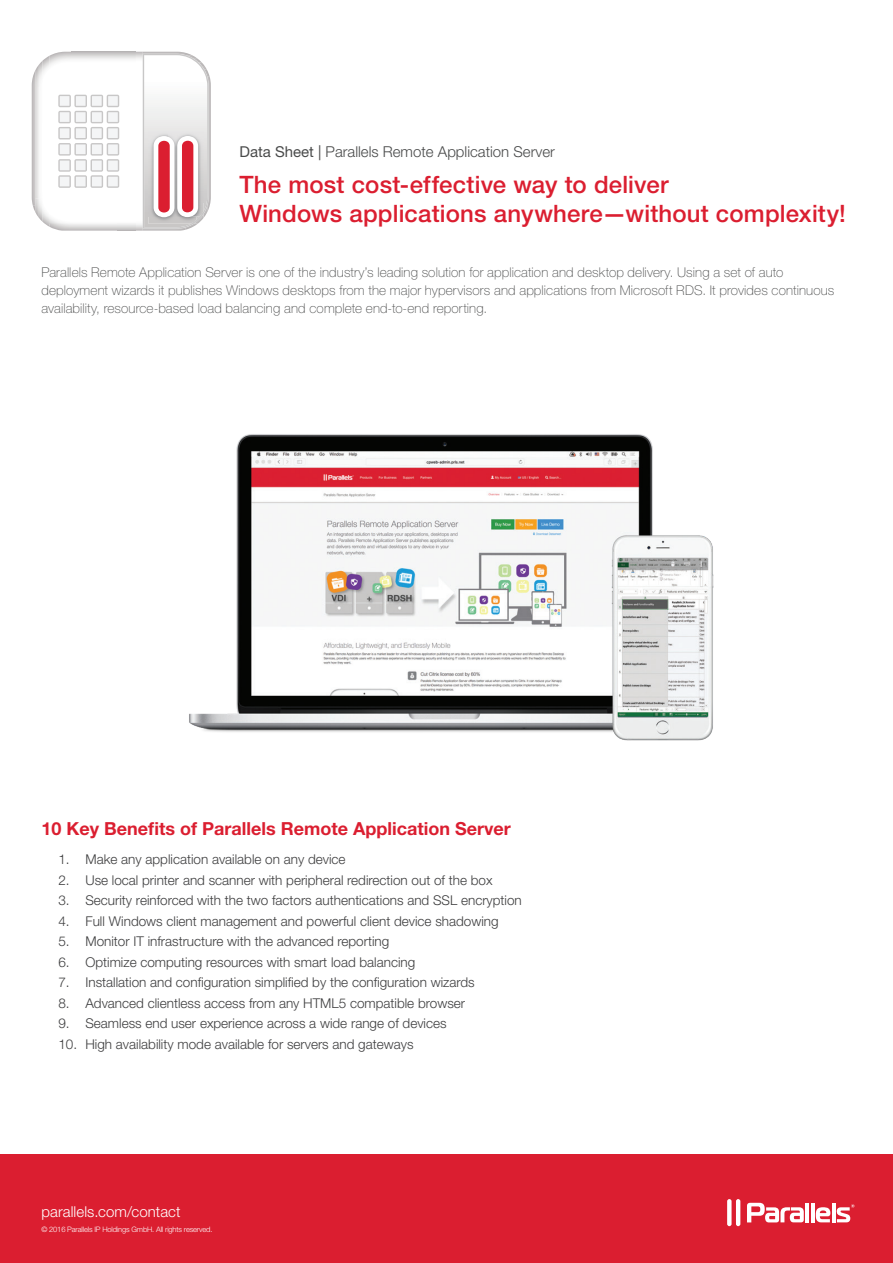
<style>
.page{position:relative;width:893px;height:1263px;background:#fff}
.page>*{position:absolute;margin:0;border:0;box-sizing:border-box;transform-origin:0 0}
.t1{font:500 24px "Helvetica Neue LT Std";letter-spacing:.005em;color:#db1e30}
.t2{font:700 18px "Helvetica Neue LT Std";color:#db1e30}
.t3{font:300 15px "Helvetica Neue LT Std";color:#494a4a}
.t4{font:300 15px "Helvetica Neue LT Std";letter-spacing:.005em;color:#fff}
.t5{font:300 13.5px "Helvetica Neue LT Std";color:#3e3e3f}
.Body_Copy{font:100 13.5px/18px "Helvetica Neue LT Std";letter-spacing:.01em;color:#494a4a}
.t6{font:300 7.5px "Helvetica Neue LT Std";letter-spacing:-.02em;color:#fff}
.s1{font-weight:400}
</style>
<div class="page">
<img style="left:50px;top:52px;width:93px;height:179px">
<img style="left:143px;top:52px;width:46px;height:2px">
<img style="left:42px;top:56px;width:8px;height:171px">
<img style="left:39px;top:61px;width:3px;height:160px">
<img style="left:35px;top:65px;width:4px;height:153px">
<img style="left:32px;top:71px;width:3px;height:135px">
<img style="left:210px;top:79px;width:1px;height:125px">
<img style="left:143px;top:230px;width:41px;height:1px">
<svg style="left:58px;top:95px;width:61px;height:93px"></svg>
<svg style="left:143px;top:54px;width:67px;height:176px"></svg>
<div style="left:0;top:1154px;width:893px;height:109px;background:#db1e30"></div>
<svg style="left:727px;top:1199px;width:4px;height:27px"></svg>
<hr style="left:736px;top:1199px;width:4px;height:27px;background:#fff;border-radius:2px">
<svg style="left:816px;top:1207px;width:14px;height:15px"></svg>
<svg style="left:832px;top:1203px;width:3px;height:19px"></svg>
<hr style="left:811px;top:1203px;width:4px;height:19px;background:#fff">
<hr style="left:805px;top:1203px;width:4px;height:19px;background:#fff">
<svg style="left:747px;top:1203px;width:57px;height:19px"></svg>
<svg style="left:836px;top:1204px;width:18px;height:18px"></svg>
<img style="left:189px;top:434px;width:525px;height:307px">
<p class="t3" style="left:239px;top:142px;width:317px"><span class="s1">Data Sheet |</span> Parallels Remote Application Server</p>
<p class="t1" style="left:239px;top:170px;width:430px">The most cost-effective way to deliver</p>
<p class="t1" style="left:239px;top:199px;width:608px">Windows applications anywhere—without complexity!</p>
<p class="Body_Copy" style="left:41px;top:263px;width:794px">Parallels Remote Application Server is one of the industry’s leading solution for application and desktop delivery. Using a set of auto deployment wizards it publishes Windows desktops from the major hypervisors and applications from Microsoft RDS. It provides continuous availability, resource-based load balancing and complete end-to-end reporting.</p>
<p class="t2" style="left:41px;top:818px;width:471px">10 Key Benefits of Parallels Remote Application Server</p>
<p class="t5" style="left:58px;top:851px;width:289px">1. Make any application available on any device</p>
<p class="t5" style="left:58px;top:872px;width:436px">2. Use local printer and scanner with peripheral redirection out of the box</p>
<p class="t5" style="left:58px;top:892px;width:465px">3. Security reinforced with the two factors authentications and SSL encryption</p>
<p class="t5" style="left:58px;top:913px;width:442px">4. Full Windows client management and powerful client device shadowing</p>
<p class="t5" style="left:58px;top:933px;width:332px">5. Monitor IT infrastructure with the advanced reporting</p>
<p class="t5" style="left:58px;top:954px;width:358px">6. Optimize computing resources with smart load balancing</p>
<p class="t5" style="left:58px;top:974px;width:418px">7. Installation and configuration simplified by the configuration wizards</p>
<p class="t5" style="left:58px;top:994px;width:408px">8. Advanced clientless access from any HTML5 compatible browser</p>
<p class="t5" style="left:58px;top:1015px;width:390px">9. Seamless end user experience across a wide range of devices</p>
<p class="t5" style="left:58px;top:1035px;width:357px">10. High availability mode available for servers and gateways</p>
<p class="t4" style="left:41px;top:1202px;width:141px">parallels.com/contact</p>
<p class="t6" style="left:41px;top:1225px;width:173px">© 2016 Parallels IP Holdings GmbH. All rights reserved.</p>
</div>
